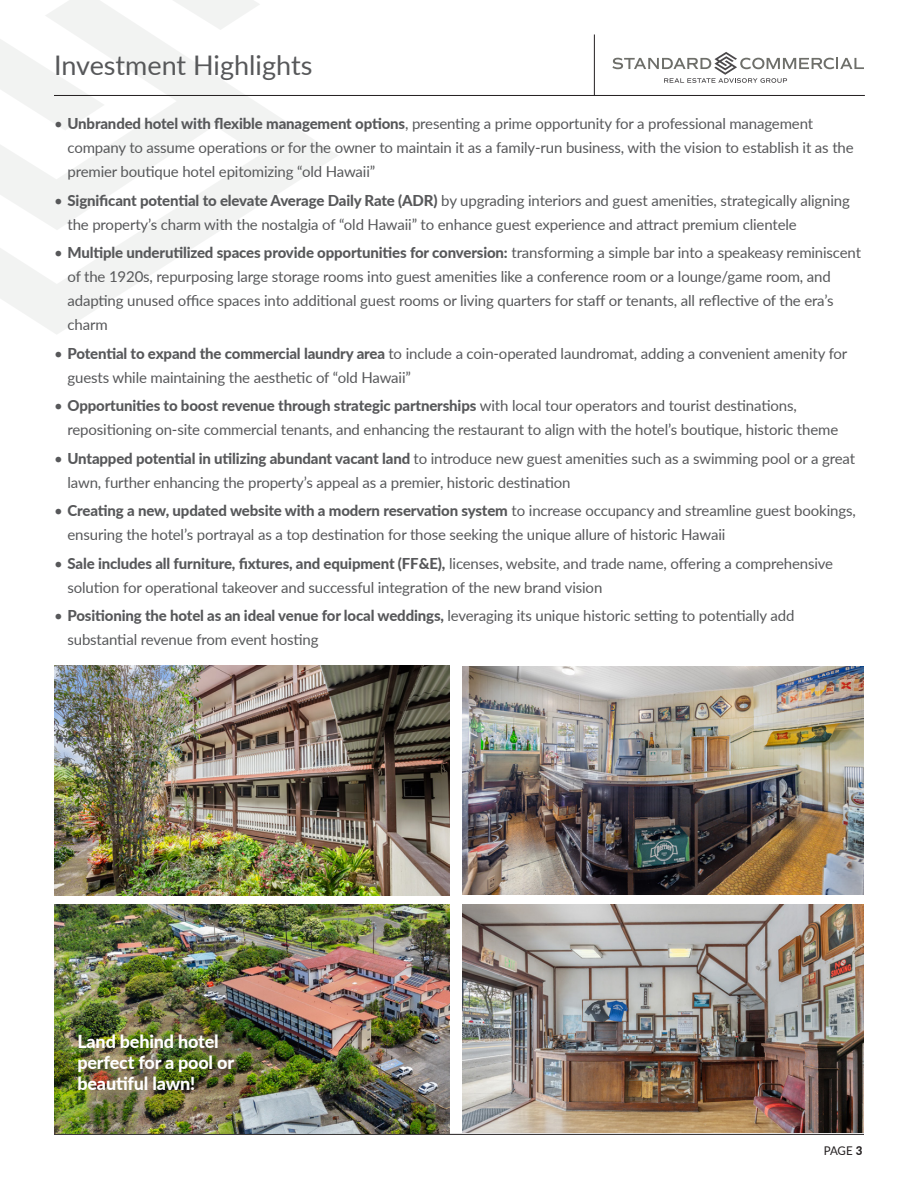
<style>
.page{position:relative;width:918px;height:1188px;background:#fff}
.page>*{position:absolute;margin:0;border:0;box-sizing:border-box;transform-origin:0 0}
.t1{font:27px "Lato";color:#57585a}
.t2{font:800 18px/21px "Lato";letter-spacing:-.01em;color:#fff}
.t3{font:15px/24px "Lato";letter-spacing:-.01em;color:#57585a}
.t4{font:12px "Lato";color:#231f20;scale:.96 1}
.s1{font-weight:800}
</style>
<div class="page">
<hr style="left:594px;top:34px;width:1px;height:62px;background:#231f20">
<hr style="left:54px;top:1134px;width:810px;height:1px;background:#231f20">
<svg style="left:612px;top:52px;width:252px;height:31px"></svg>
<svg style="left:0;top:0;width:338px;height:334px"></svg>
<hr style="left:54px;top:95px;width:811px;height:1px;background:#231f20">
<img style="left:54px;top:905px;width:395px;height:229px">
<img style="left:54px;top:666px;width:395px;height:229px">
<img style="left:463px;top:666px;width:401px;height:228px">
<img style="left:463px;top:905px;width:401px;height:228px">
<p class="t1" style="left:54px;top:46px;width:260px">Investment Highlights</p>
<p class="t3" style="left:68px;top:111px;width:788px;text-indent:-14px">• <span class="s1">Unbranded hotel with flexible management options</span>, presenting a prime opportunity for a professional management company to assume operations or for the owner to maintain it as a family-run business, with the vision to establish it as the premier boutique hotel epitomizing “old Hawaii”</p>
<p class="t3" style="left:68px;top:187px;width:784px;text-indent:-14px">• <span class="s1">Significant potential to elevate Average Daily Rate (ADR)</span> by upgrading interiors and guest amenities, strategically aligning the property’s charm with the nostalgia of “old Hawaii” to enhance guest experience and attract premium clientele</p>
<p class="t3" style="left:68px;top:240px;width:795px;text-indent:-14px">• <span class="s1">Multiple underutilized spaces provide opportunities for conversion:</span> transforming a simple bar into a speakeasy reminiscent of the 1920s, repurposing large storage rooms into guest amenities like a conference room or a lounge/game room, and adapting unused office spaces into additional guest rooms or living quarters for staff or tenants, all reflective of the era’s charm</p>
<p class="t3" style="left:68px;top:340px;width:781px;text-indent:-14px">• <span class="s1">Potential to expand the commercial laundry area</span> to include a coin-operated laundromat, adding a convenient amenity for guests while maintaining the aesthetic of “old Hawaii”</p>
<p class="t3" style="left:68px;top:393px;width:772px;text-indent:-14px">• <span class="s1">Opportunities to boost revenue through strategic partnerships</span> with local tour operators and tourist destinations, repositioning on-site commercial tenants, and enhancing the restaurant to align with the hotel’s boutique, historic theme</p>
<p class="t3" style="left:68px;top:445px;width:789px;text-indent:-14px">• <span class="s1">Untapped potential in utilizing abundant vacant land</span> to introduce new guest amenities such as a swimming pool or a great lawn, further enhancing the property’s appeal as a premier, historic destination</p>
<p class="t3" style="left:68px;top:498px;width:790px;text-indent:-14px">• <span class="s1">Creating a new, updated website with a modern reservation system</span> to increase occupancy and streamline guest bookings, ensuring the hotel’s portrayal as a top destination for those seeking the unique allure of historic Hawaii</p>
<p class="t3" style="left:68px;top:550px;width:767px;text-indent:-14px">• <span class="s1">Sale includes all furniture, fixtures, and equipment (FF&amp;E),</span> licenses, website, and trade name, offering a comprehensive solution for operational takeover and successful integration of the new brand vision</p>
<p class="t3" style="left:68px;top:603px;width:729px;text-indent:-14px">• <span class="s1">Positioning the hotel as an ideal venue for local weddings,</span> leveraging its unique historic setting to potentially add substantial revenue from event hosting</p>
<p class="t2" style="left:77px;top:1030px;width:158px">Land behind hotel perfect for a pool or beautiful lawn!</p>
<p class="t4" style="left:824px;top:1142px;width:42px">PAGE <span class="s1">3</span></p>
</div>
